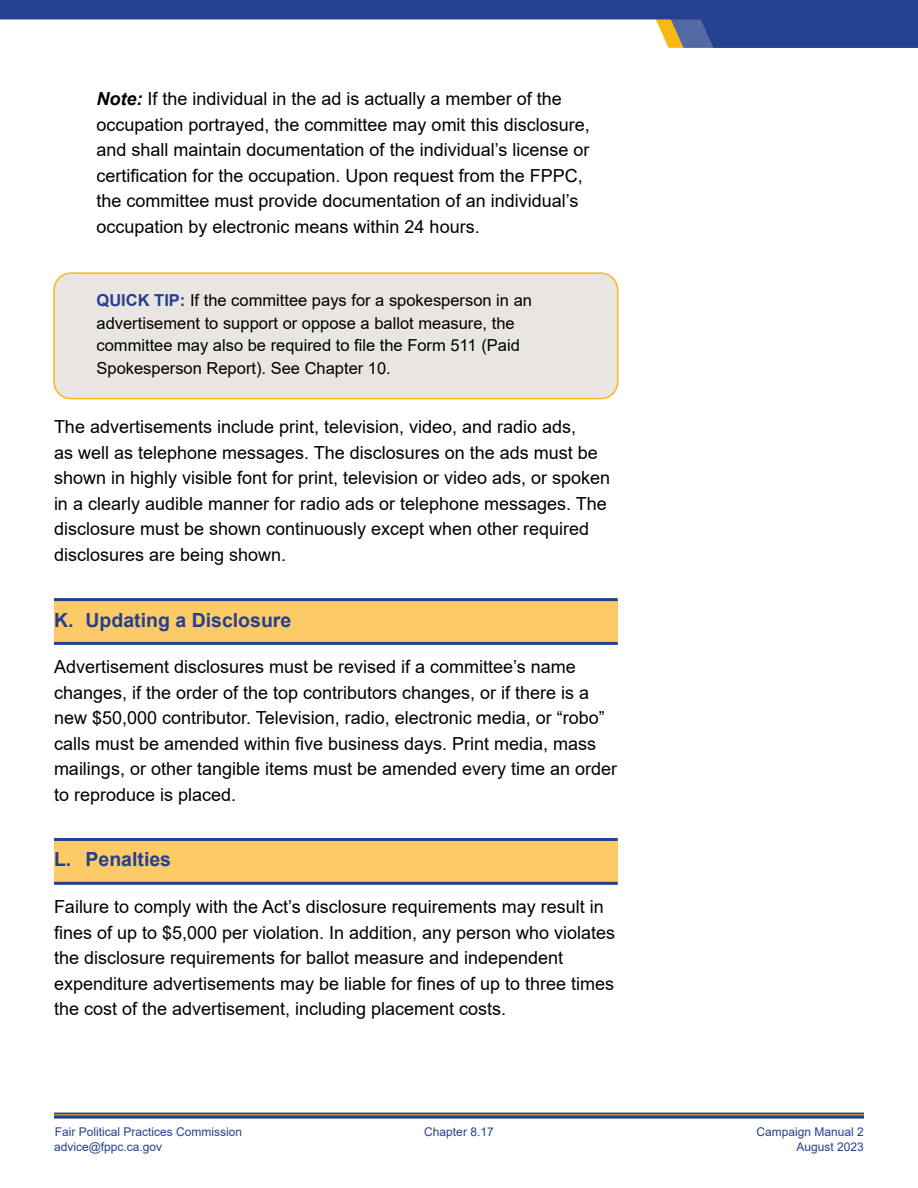
<style>
.page{position:relative;width:918px;height:1188px;background:#fff}
.page>*{position:absolute;margin:0;border:0;box-sizing:border-box;transform-origin:0 0}
.t1{font:700 19.5px "Arial";color:#25408f}
.t2{font:18px/25.5px "Arial";color:#000}
.t3{font:16.5px/22.5px "Arial";color:#000}
.t4{font:12px/15px "Arial";color:#25408f}
.s1{font-weight:700;font-style:italic}
.s2{font-weight:700;color:#25408f}
</style>
<div class="page">
<svg style="left:54px;top:1113px;width:810px;height:6px;fill:#25408f"></svg>
<hr style="left:54px;top:1114px;width:810px;height:1px;background:#fab816">
<svg style="left:0;top:0;width:918px;height:48px;fill:#25408f"></svg>
<div style="left:54px;top:273px;width:564px;height:126px;background:#e9e5e0;border-radius:17px"></div>
<div style="left:53px;top:272px;width:565px;height:127px;border:2px solid #fab816;border-radius:17px"></div>
<div style="left:54px;top:600px;width:564px;height:43px;background:#fcca67"></div>
<hr style="left:54px;top:642px;width:564px;height:3px;background:#25408f">
<hr style="left:54px;top:598px;width:564px;height:3px;background:#25408f">
<div style="left:54px;top:840px;width:564px;height:43px;background:#fcca67"></div>
<hr style="left:54px;top:882px;width:564px;height:3px;background:#25408f">
<hr style="left:54px;top:838px;width:564px;height:3px;background:#25408f">
<p class="t2" style="left:97px;top:86px;width:495px"><span class="s1">Note:</span> If the individual in the ad is actually a member of the occupation portrayed, the committee may omit this disclosure, and shall maintain documentation of the individual’s license or certification for the occupation. Upon request from the FPPC, the committee must provide documentation of an individual’s occupation by electronic means within 24 hours.</p>
<p class="t3" style="left:97px;top:289px;width:437px"><span class="s2">QUICK TIP:</span> If the committee pays for a spokesperson in an advertisement to support or oppose a ballot measure, the committee may also be required to file the Form 511 (Paid Spokesperson Report). See Chapter 10.</p>
<p class="t2" style="left:54px;top:414px;width:558px">The advertisements include print, television, video, and radio ads,<br>as well as telephone messages. The disclosures on the ads must be shown in highly visible font for print, television or video ads, or spoken in a clearly audible manner for radio ads or telephone messages. The disclosure must be shown continuously except when other required disclosures are being shown.</p>
<h2 class="t1" style="left:54px;top:606px;width:239px">K Updating a Disclosure</h2>
<p class="t2" style="left:54px;top:654px;width:565px">Advertisement disclosures must be revised if a committee’s name changes, if the order of the top contributors changes, or if there is a new $50,000 contributor. Television, radio, electronic media, or “robo” calls must be amended within five business days. Print media, mass mailings, or other tangible items must be amended every time an order to reproduce is placed.</p>
<h2 class="t1" style="left:54px;top:846px;width:119px">L Penalties</h2>
<p class="t2" style="left:54px;top:894px;width:563px">Failure to comply with the Act’s disclosure requirements may result in fines of up to $5,000 per violation. In addition, any person who violates the disclosure requirements for ballot measure and independent expenditure advertisements may be liable for fines of up to three times the cost of the advertisement, including placement costs.</p>
<p class="t4" style="left:54px;top:1124px;width:190px">Fair Political Practices Commission advice@fppc.ca.gov</p>
<p class="t4" style="left:424px;top:1124px;width:71px">Chapter 8.17</p>
<p class="t4" style="left:757px;top:1124px;width:109px;text-align:right">Campaign Manual 2<br>August 2023</p>
</div>
